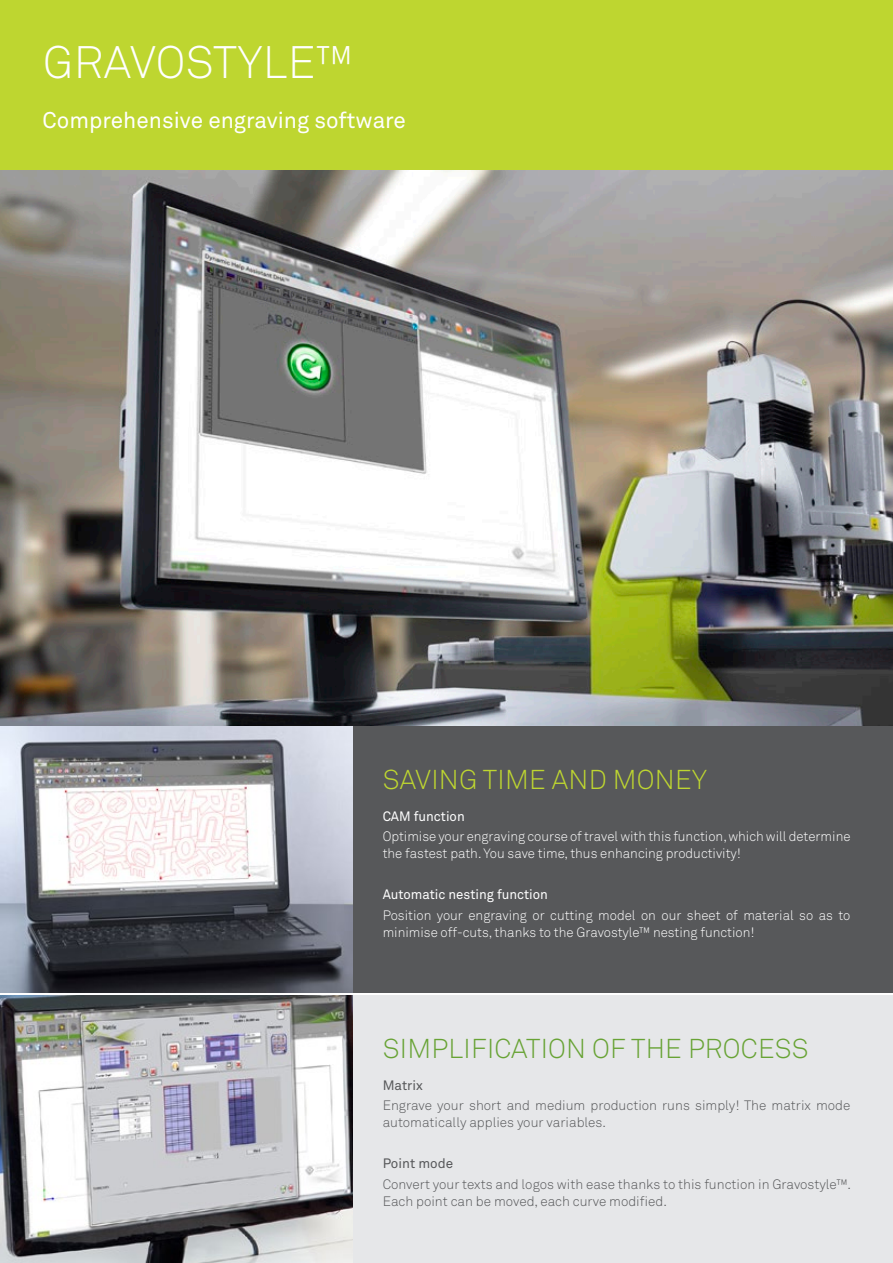
<style>
.page{position:relative;width:893px;height:1263px;background:#fff}
.page>*{position:absolute;margin:0;border:0;box-sizing:border-box;transform-origin:0 0}
.t1{font:300 45px "Akkurat Std";letter-spacing:.01em;color:#fff}
.t2{font:300 27px "Akkurat Std";letter-spacing:.01em;color:#68a335}
.t3{font:300 27px "Akkurat Std";letter-spacing:.01em;color:#bed630}
.t4{font:22.5px "Akkurat Std";color:#fff}
.t5{font:300 13.5px/16.5px "Akkurat Std";color:#fff}
.t6{font:300 13.5px/16.5px "Akkurat Std";color:#57585a}
.t7{font:13.5px "Akkurat Std";color:#fff}
.t8{font:13.5px "Akkurat Std";color:#57585a}
</style>
<div class="page">
<div style="left:353px;top:995px;width:540px;height:268px;background:#e6e7e9"></div>
<div style="left:353px;top:725px;width:540px;height:268px;background:#57585a"></div>
<img style="left:0;top:995px;width:353px;height:268px">
<img style="left:0;top:725px;width:353px;height:268px">
<div style="left:0;top:0;width:893px;height:170px;background:#bed630"></div>
<img style="left:0;top:170px;width:893px;height:555px">
<h1 class="t1" style="left:43px;top:35px;width:312px">GRAVOSTYLE™</h1>
<h3 class="t4" style="left:43px;top:107px;width:365px">Comprehensive engraving software</h3>
<h2 class="t3" style="left:383px;top:763px;width:325px">SAVING TIME AND MONEY</h2>
<p class="t7" style="left:383px;top:808px;width:84px">CAM function</p>
<p class="t5" style="left:383px;top:828px;width:469px">Optimise your engraving course of travel with this function, which will determine the fastest path. You save time, thus enhancing productivity!</p>
<p class="t7" style="left:383px;top:887px;width:167px">Automatic nesting function</p>
<p class="t5" style="left:383px;top:907px;width:469px">Position your engraving or cutting model on our sheet of material so as to minimise off-cuts, thanks to the Gravostyle™ nesting function!</p>
<h2 class="t2" style="left:383px;top:1032px;width:427px">SIMPLIFICATION OF THE PROCESS</h2>
<p class="t8" style="left:383px;top:1077px;width:42px">Matrix</p>
<p class="t6" style="left:383px;top:1097px;width:469px">Engrave your short and medium production runs simply! The matrix mode automatically applies your variables.</p>
<p class="t8" style="left:383px;top:1156px;width:72px">Point mode</p>
<p class="t6" style="left:383px;top:1176px;width:470px">Convert your texts and logos with ease thanks to this function in Gravostyle™.<br>Each point can be moved, each curve modified.</p>
</div>
